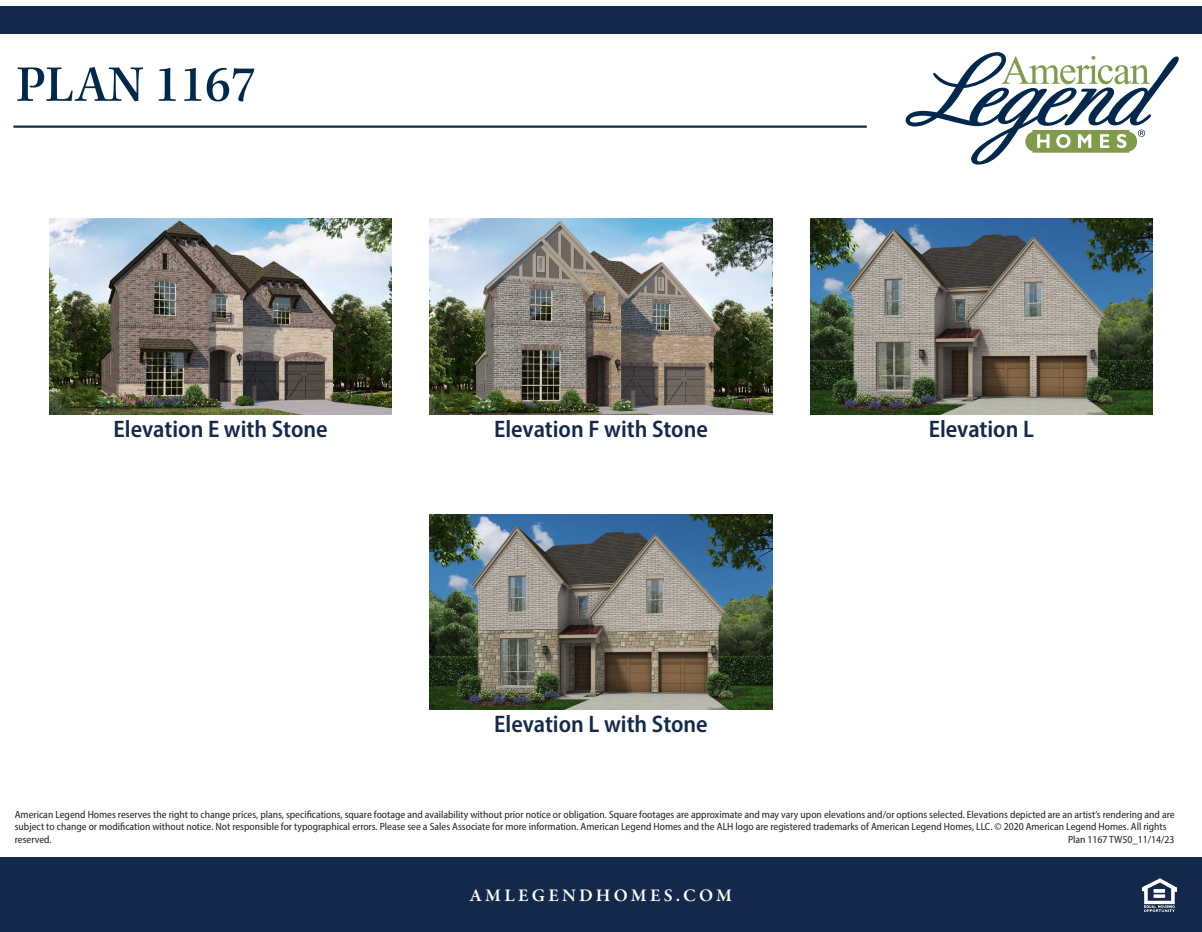
<style>
.page{position:relative;width:1202px;height:932px;background:#fff}
.page>*{position:absolute;margin:0;border:0;box-sizing:border-box;transform-origin:0 0}
.t1{font:500 52.5px "Kepler Std";color:#00284c}
.t2{font:600 semi-condensed 24px "Myriad Pro";color:#13284b}
.t3{font:600 18px "Garamond Premr Pro";letter-spacing:.175em;color:#fff}
.t4{font:semi-condensed 10.5px/12.6px "Myriad Pro";color:#231f20}
</style>
<div class="page">
<div style="left:0;top:857px;width:1202px;height:75px;background:#13284b"></div>
<img style="left:50px;top:219px;width:342px;height:195px">
<img style="left:430px;top:219px;width:342px;height:195px">
<img style="left:1142px;top:878px;width:34px;height:33px">
<svg style="left:905px;top:52px;width:273px;height:112px"></svg>
<div style="left:0;top:7px;width:1202px;height:27px;background:#13284b"></div>
<hr style="left:13px;top:125px;width:853px;height:3px;background:#13284b">
<img style="left:810px;top:219px;width:342px;height:195px">
<img style="left:430px;top:514px;width:342px;height:195px">
<p class="t1" style="left:16px;top:55px;width:241px">PLAN 1167</p>
<p class="t2" style="left:114px;top:414px;width:216px">Elevation E with Stone</p>
<p class="t2" style="left:494px;top:414px;width:215px">Elevation F with Stone</p>
<p class="t2" style="left:494px;top:709px;width:215px">Elevation L with Stone</p>
<p class="t2" style="left:928px;top:414px;width:107px">Elevation L</p>
<p class="t4" style="left:15px;top:807px;width:1161px">American Legend Homes reserves the right to change prices, plans, specifications, square footage and availability without prior notice or obligation. Square footages are approximate and may vary upon elevations and/or options selected. Elevations depicted are an artist’s rendering and are subject to change or modification without notice. Not responsible for typographical errors. Please see a Sales Associate for more information. American Legend Homes and the ALH logo are registered trademarks of American Legend Homes, LLC. © 2020 American Legend Homes. All rights reserved.</p>
<p class="t4" style="left:1068px;top:833px;width:108px">Plan 1167 TW50_11/14/23</p>
<p class="t3" style="left:470px;top:884px;width:264px">AMLEGENDHOMES.COM</p>
</div>
